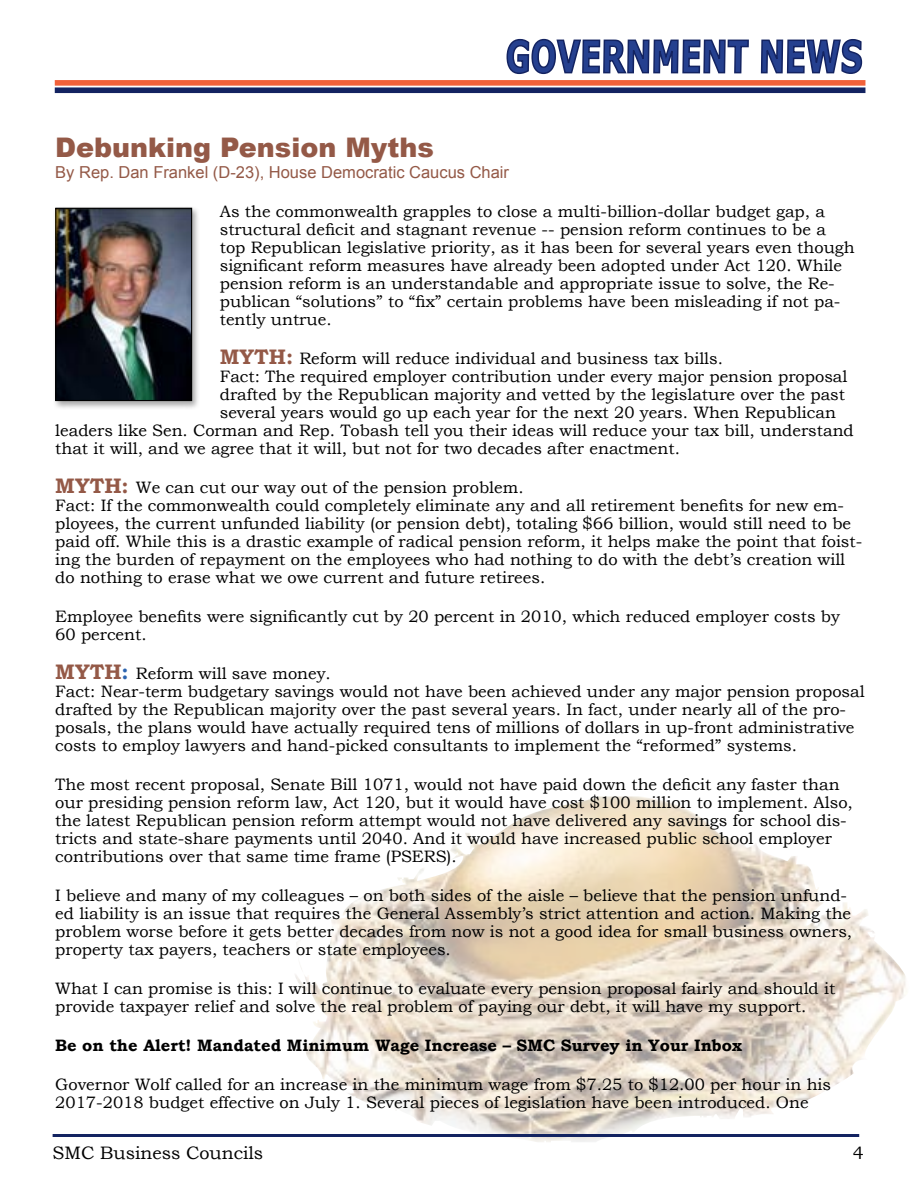
<style>
.page{position:relative;width:918px;height:1188px;background:#fff}
.page>*{position:absolute;margin:0;border:0;box-sizing:border-box;transform-origin:0 0}
.t1{font:900 27px "Arial";color:#945947}
.t2{font:18px "Bookman Old Style";color:#000}
.t3{font:16.5px/18px "Bookman Old Style";color:#000}
.t4{font:700 16.5px "Bookman Old Style";color:#000}
.t5{font:16.5px "Arial";color:#945947}
.s1{font-weight:700;font-size:21px;color:#945947}
.s2{font-weight:700;font-size:21px;color:#2d64af}
</style>
<div class="page">
<img style="left:295px;top:796px;width:611px;height:346px">
<hr style="left:53px;top:1134px;width:806px;height:3px;background:#132361">
<svg style="left:506px;top:38px;width:357px;height:37px"></svg>
<div style="left:55px;top:87px;width:810px;height:6px;background:#132361"></div>
<div style="left:55px;top:80px;width:810px;height:6px;background:#f1613a"></div>
<div style="left:53px;top:206px;width:147px;height:204px;background:#000;opacity:.34"></div>
<img style="left:57px;top:210px;width:133px;height:189px">
<div style="left:55px;top:208px;width:137px;height:193px;border:1px solid #000"></div>
<h1 class="t1" style="left:55px;top:128px;width:380px">Debunking Pension Myths</h1>
<p class="t5" style="left:55px;top:161px;width:455px">By Rep. Dan Frankel (D-23), House Democratic Caucus Chair</p>
<p class="t3" style="left:220px;top:202px;width:636px">As the commonwealth grapples to close a multi-billion-dollar budget gap, a structural deficit and stagnant revenue -- pension reform continues to be a top Republican legislative priority, as it has been for several years even though significant reform measures have already been adopted under Act 120. While pension reform is an understandable and appropriate issue to solve, the Re&shy;publican “solutions” to “fix” certain problems have been misleading if not pa&shy;tently untrue.</p>
<p class="t3" style="left:220px;top:349px;width:505px"><span class="s1">MYTH:</span> Reform will reduce individual and business tax bills.</p>
<p class="t3" style="left:220px;top:367px;width:629px">Fact: The required employer contribution under every major pension proposal</p>
<p class="t3" style="left:220px;top:385px;width:627px">drafted by the Republican majority and vetted by the legislature over the past</p>
<p class="t3" style="left:220px;top:403px;width:618px">several years would go up each year for the next 20 years. When Republican</p>
<p class="t3" style="left:55px;top:421px;width:800px">leaders like Sen. Corman and Rep. Tobash tell you their ideas will reduce your tax bill, understand</p>
<p class="t3" style="left:55px;top:439px;width:626px">that it will, and we agree that it will, but not for two decades after enactment.</p>
<p class="t3" style="left:55px;top:478px;width:809px"><span class="s1">MYTH:</span> We can cut our way out of the pension problem.<br>Fact: If the commonwealth could completely eliminate any and all retirement benefits for new em&shy;ployees, the current unfunded liability (or pension debt), totaling $66 billion, would still need to be paid off. While this is a drastic example of radical pension reform, it helps make the point that foist&shy;ing the burden of repayment on the employees who had nothing to do with the debt’s creation will do nothing to erase what we owe current and future retirees.</p>
<p class="t3" style="left:55px;top:607px;width:786px">Employee benefits were significantly cut by 20 percent in 2010, which reduced employer costs by<br>60 percent.</p>
<p class="t3" style="left:55px;top:664px;width:811px"><span class="s1">MYTH</span><span class="s2">:</span> Reform will save money.<br>Fact: Near-term budgetary savings would not have been achieved under any major pension proposal drafted by the Republican majority over the past several years. In fact, under nearly all of the pro&shy;posals, the plans would have actually required tens of millions of dollars in up-front administrative costs to employ lawyers and hand-picked consultants to implement the “reformed” systems.</p>
<p class="t3" style="left:55px;top:775px;width:799px">The most recent proposal, Senate Bill 1071, would not have paid down the deficit any faster than our presiding pension reform law, Act 120, but it would have cost $100 million to implement. Also, the latest Republican pension reform attempt would not have delivered any savings for school dis&shy;tricts and state-share payments until 2040. And it would have increased public school employer contributions over that same time frame (PSERS).</p>
<p class="t3" style="left:55px;top:886px;width:798px">I believe and many of my colleagues – on both sides of the aisle – believe that the pension unfund&shy;ed liability is an issue that requires the General Assembly’s strict attention and action. Making the problem worse before it gets better decades from now is not a good idea for small business owners, property tax payers, teachers or state employees.</p>
<p class="t3" style="left:55px;top:980px;width:782px">What I can promise is this: I will continue to evaluate every pension proposal fairly and should it provide taxpayer relief and solve the real problem of paying our debt, it will have my support.</p>
<p class="t4" style="left:55px;top:1033px;width:688px">Be on the Alert! Mandated Minimum Wage Increase – SMC Survey in Your Inbox</p>
<p class="t3" style="left:55px;top:1076px;width:777px">Governor Wolf called for an increase in the minimum wage from $7.25 to $12.00 per hour in his<br>2017-2018 budget effective on July 1. Several pieces of legislation have been introduced. One</p>
<p class="t2" style="left:53px;top:1141px;width:212px">SMC Business Councils</p>
<p class="t2" style="left:853px;top:1141px;width:13px">4</p>
</div>
